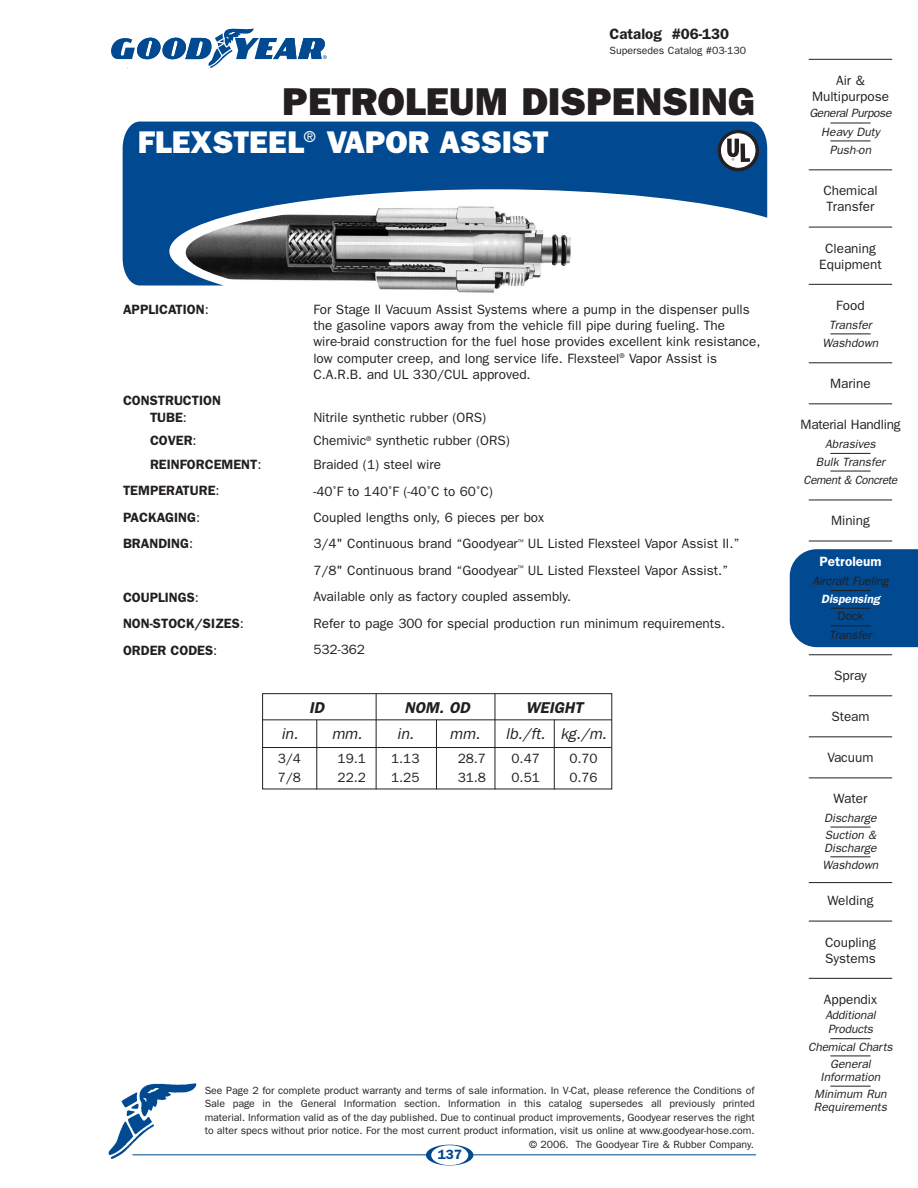
<style>
.page{position:relative;width:918px;height:1188px;background:#fff}
.page>*{position:absolute;margin:0;border:0;box-sizing:border-box;transform-origin:0 0}
.t1{font:800 39px "Franklin Gothic";color:#231f20}
.t2{font:800 31.5px "Franklin Gothic";color:#fff}
.t3{font:italic 15.75px "Franklin Gothic";color:#231f20}
.t4{font:italic 600 15.75px "Franklin Gothic";color:#231f20}
.t5{font:600 15px "Franklin Gothic";color:#231f20}
.t6{font:13.5px/16.2px "Franklin Gothic";color:#231f20}
.t7{font:600 13.5px/26.5px "Franklin Gothic";color:#231f20}
.t8{font:13.5px "Franklin Gothic";letter-spacing:-.02em;color:#231f20}
.t9{font:600 13.5px "Franklin Gothic";color:#fff}
.t10{font:600 13.5px "Franklin Gothic";color:#014990}
.t11{font:italic 12px/16.8px "Franklin Gothic";color:#231f20;text-align:center}
.t12{font:italic 12px/18.6px "Franklin Gothic";letter-spacing:-.03em;color:#231f20;text-align:center}
.t13{font:italic 12px/16.8px "Franklin Gothic";letter-spacing:-.02em;color:#231f20;text-align:center}
.t14{font:italic 600 12px "Franklin Gothic";color:#fff}
.t15{font:12px "Franklin Gothic";color:#231f20}
.t16{font:10.5px/13.5px "Franklin Gothic";color:#231f20;text-align:right}
.s1{font-weight:400}
</style>
<div class="page">
<div style="left:790px;top:549px;width:128px;height:98px;background:#014990"></div>
<img style="left:108px;top:1083px;width:89px;height:76px">
<svg style="left:111px;top:29px;width:216px;height:39px"></svg>
<svg style="left:426px;top:1145px;width:47px;height:20px"></svg>
<hr style="left:132px;top:1154px;width:624px;height:1px;background:#014990">
<hr style="left:809px;top:59px;width:83px;height:1px;background:#231f20">
<hr style="left:830px;top:123px;width:41px;height:1px;background:#231f20">
<hr style="left:830px;top:141px;width:41px;height:1px;background:#231f20">
<hr style="left:809px;top:169px;width:83px;height:1px;background:#231f20">
<hr style="left:809px;top:227px;width:83px;height:1px;background:#231f20">
<hr style="left:809px;top:284px;width:83px;height:1px;background:#231f20">
<hr style="left:830px;top:334px;width:41px;height:1px;background:#231f20">
<hr style="left:809px;top:362px;width:83px;height:1px;background:#231f20">
<hr style="left:809px;top:403px;width:83px;height:1px;background:#231f20">
<hr style="left:830px;top:453px;width:41px;height:1px;background:#231f20">
<hr style="left:830px;top:471px;width:41px;height:1px;background:#231f20">
<hr style="left:809px;top:500px;width:83px;height:1px;background:#231f20">
<hr style="left:809px;top:541px;width:83px;height:1px;background:#231f20">
<hr style="left:830px;top:590px;width:41px;height:1px;background:#231f20">
<hr style="left:830px;top:608px;width:41px;height:1px;background:#231f20">
<hr style="left:830px;top:626px;width:41px;height:1px;background:#231f20">
<hr style="left:809px;top:654px;width:83px;height:1px;background:#231f20">
<hr style="left:809px;top:695px;width:83px;height:1px;background:#231f20">
<hr style="left:809px;top:736px;width:83px;height:1px;background:#231f20">
<hr style="left:809px;top:778px;width:83px;height:1px;background:#231f20">
<hr style="left:830px;top:827px;width:41px;height:1px;background:#231f20">
<hr style="left:830px;top:857px;width:41px;height:1px;background:#231f20">
<hr style="left:809px;top:882px;width:83px;height:1px;background:#231f20">
<hr style="left:809px;top:921px;width:83px;height:1px;background:#231f20">
<hr style="left:809px;top:978px;width:83px;height:1px;background:#231f20">
<hr style="left:830px;top:1038px;width:41px;height:1px;background:#231f20">
<hr style="left:830px;top:1056px;width:41px;height:1px;background:#231f20">
<hr style="left:830px;top:1086px;width:41px;height:1px;background:#231f20">
<div style="left:431px;top:1145px;width:37px;height:20px;background:#fff;border-radius:50%"></div>
<svg style="left:123px;top:122px;width:644px;height:163px;fill:#014990"></svg>
<img style="left:186px;top:206px;width:389px;height:87px">
<svg style="left:718px;top:130px;width:41px;height:41px"></svg>
<div style="left:262px;top:693px;width:350px;height:96px;border:1px solid #231f20"></div>
<hr style="left:262px;top:719px;width:350px;height:1px;background:#231f20">
<hr style="left:376px;top:694px;width:1px;height:95px;background:#231f20">
<hr style="left:495px;top:694px;width:1px;height:95px;background:#231f20">
<hr style="left:316px;top:720px;width:1px;height:69px;background:#231f20">
<hr style="left:436px;top:720px;width:1px;height:69px;background:#231f20">
<hr style="left:554px;top:720px;width:1px;height:69px;background:#231f20">
<hr style="left:262px;top:747px;width:350px;height:1px;background:#231f20">
<p class="t5" style="left:610px;top:25px;width:121px">Catalog #06-130</p>
<p class="t16" style="left:610px;top:43px;width:138px">Supersedes Catalog #03-130</p>
<h1 class="t1" style="left:282px;top:78px;width:474px">PETROLEUM DISPENSING</h1>
<h2 class="t2" style="left:138px;top:124px;width:412px">FLEXSTEEL<sup>®</sup> VAPOR ASSIST</h2>
<p class="t7" style="left:123px;top:296px;width:87px">APPLICATION<span class="s1">:</span></p>
<p class="t7" style="left:123px;top:393px;width:100px;line-height:16.2px;text-align:center">CONSTRUCTION<br>TUBE<span class="s1">:</span></p>
<p class="t7" style="left:150px;top:429px;width:113px;line-height:23.5px">COVER<span class="s1">:<br></span>REINFORCEMENT<span class="s1">:</span></p>
<p class="t7" style="left:123px;top:477px;width:98px">TEMPERATURE<span class="s1">:<br></span>PACKAGING<span class="s1">:<br></span>BRANDING<span class="s1">:</span></p>
<p class="t7" style="left:123px;top:584px;width:122px">COUPLINGS<span class="s1">:<br></span>NON-STOCK/SIZES<span class="s1">:<br></span>ORDER CODES<span class="s1">:</span></p>
<p class="t6" style="left:313px;top:301px;width:448px">For Stage II Vacuum Assist Systems where a pump in the dispenser pulls the gasoline vapors away from the vehicle fill pipe during fueling. The wire-braid construction for the fuel hose provides excellent kink resistance, low computer creep, and long service life. Flexsteel<sup>®</sup> Vapor Assist is C.A.R.B. and UL 330/CUL approved.</p>
<p class="t6" style="left:313px;top:405px;width:198px;line-height:23.7px">Nitrile synthetic rubber (ORS)<br>Chemivic<sup>®</sup> synthetic rubber (ORS)<br>Braided (1) steel wire</p>
<p class="t6" style="left:313px;top:478px;width:428px;line-height:26.4px">-40˚F to 140˚F (-40˚C to 60˚C)<br>Coupled lengths only, 6 pieces per box<br>3/4" Continuous brand “Goodyear<sup>™</sup> UL Listed Flexsteel Vapor Assist II.” 7/8" Continuous brand “Goodyear<sup>™</sup> UL Listed Flexsteel Vapor Assist.” Available only as factory coupled assembly.<br>Refer to page 300 for special production run minimum requirements.<br>532-362</p>
<p class="t4" style="left:309px;top:698px;width:17px">ID</p>
<p class="t4" style="left:404px;top:698px;width:67px">NOM. OD</p>
<p class="t4" style="left:526px;top:698px;width:59px">WEIGHT</p>
<p class="t3" style="left:281px;top:724px;width:83px">in. mm.</p>
<p class="t3" style="left:397px;top:724px;width:85px">in. mm.</p>
<p class="t3" style="left:506px;top:724px;width:103px">lb./ft. kg./m.</p>
<p class="t6" style="left:278px;top:750px;width:25px">3/4</p>
<p class="t6" style="left:338px;top:750px;width:30px">19.1</p>
<p class="t6" style="left:391px;top:750px;width:30px">1.13</p>
<p class="t6" style="left:458px;top:750px;width:30px">28.7</p>
<p class="t6" style="left:512px;top:750px;width:30px">0.47</p>
<p class="t6" style="left:569px;top:750px;width:30px">0.70</p>
<p class="t6" style="left:278px;top:770px;width:25px">7/8</p>
<p class="t6" style="left:338px;top:770px;width:30px">22.2</p>
<p class="t6" style="left:391px;top:770px;width:30px">1.25</p>
<p class="t6" style="left:458px;top:770px;width:30px">31.8</p>
<p class="t6" style="left:512px;top:770px;width:30px">0.51</p>
<p class="t6" style="left:569px;top:770px;width:30px">0.76</p>
<p class="t16" style="left:205px;top:1083px;width:552px">See Page 2 for complete product warranty and terms of sale information. In V-Cat, please reference the Conditions of Sale page in the General Information section. Information in this catalog supersedes all previously printed material. Information valid as of the day published. Due to continual product improvements, Goodyear reserves the right to alter specs without prior notice. For the most current product information, visit us online at www.goodyear-hose.com. © 2006. The Goodyear Tire &amp; Rubber Company.</p>
<p class="t10" style="left:438px;top:1147px;width:26px">137</p>
<p class="t6" style="left:812px;top:72px;width:78px;text-align:center">Air &amp;<br>Multipurpose</p>
<p class="t12" style="left:809px;top:104px;width:84px">General Purpose<br>Heavy Duty<br>Push-on</p>
<p class="t6" style="left:823px;top:183px;width:56px">Chemical<br>Transfer</p>
<p class="t6" style="left:819px;top:240px;width:64px;text-align:center">Cleaning<br>Equipment</p>
<p class="t6" style="left:836px;top:297px;width:30px">Food</p>
<p class="t11" style="left:823px;top:315px;width:57px;line-height:18.6px">Transfer<br>Washdown</p>
<p class="t6" style="left:830px;top:375px;width:42px">Marine</p>
<p class="t8" style="left:801px;top:417px;width:101px">Material Handling</p>
<p class="t11" style="left:804px;top:435px;width:95px;line-height:18.1px">Abrasives<br>Bulk Transfer<br>Cement &amp; Concrete</p>
<p class="t6" style="left:831px;top:513px;width:40px">Mining</p>
<p class="t9" style="left:820px;top:554px;width:64px">Petroleum</p>
<p class="t11" style="left:813px;top:573px;width:77px">Aircraft Fueling</p>
<p class="t14" style="left:821px;top:592px;width:60px">Dispensing</p>
<p class="t15" style="left:837px;top:609px;width:28px">Dock</p>
<p class="t11" style="left:829px;top:627px;width:44px">Transfer</p>
<p class="t6" style="left:834px;top:667px;width:34px">Spray</p>
<p class="t6" style="left:831px;top:708px;width:40px">Steam</p>
<p class="t6" style="left:828px;top:750px;width:47px">Vacuum</p>
<p class="t6" style="left:834px;top:791px;width:35px">Water</p>
<p class="t11" style="left:824px;top:810px;width:54px;text-align:left">Discharge<br>Suction &amp;</p>
<p class="t11" style="left:823px;top:840px;width:57px;text-align:left">Discharge<br>Washdown</p>
<p class="t6" style="left:828px;top:893px;width:47px">Welding</p>
<p class="t6" style="left:825px;top:934px;width:52px">Coupling<br>Systems</p>
<p class="t6" style="left:824px;top:991px;width:55px">Appendix</p>
<p class="t11" style="left:825px;top:1008px;width:52px;line-height:14.4px;text-align:left">Additional<br>Products</p>
<p class="t13" style="left:808px;top:1038px;width:86px">Chemical Charts<br>General</p>
<p class="t11" style="left:814px;top:1069px;width:74px">Information<br>Minimum Run</p>
<p class="t11" style="left:814px;top:1099px;width:75px">Requirements</p>
</div>
